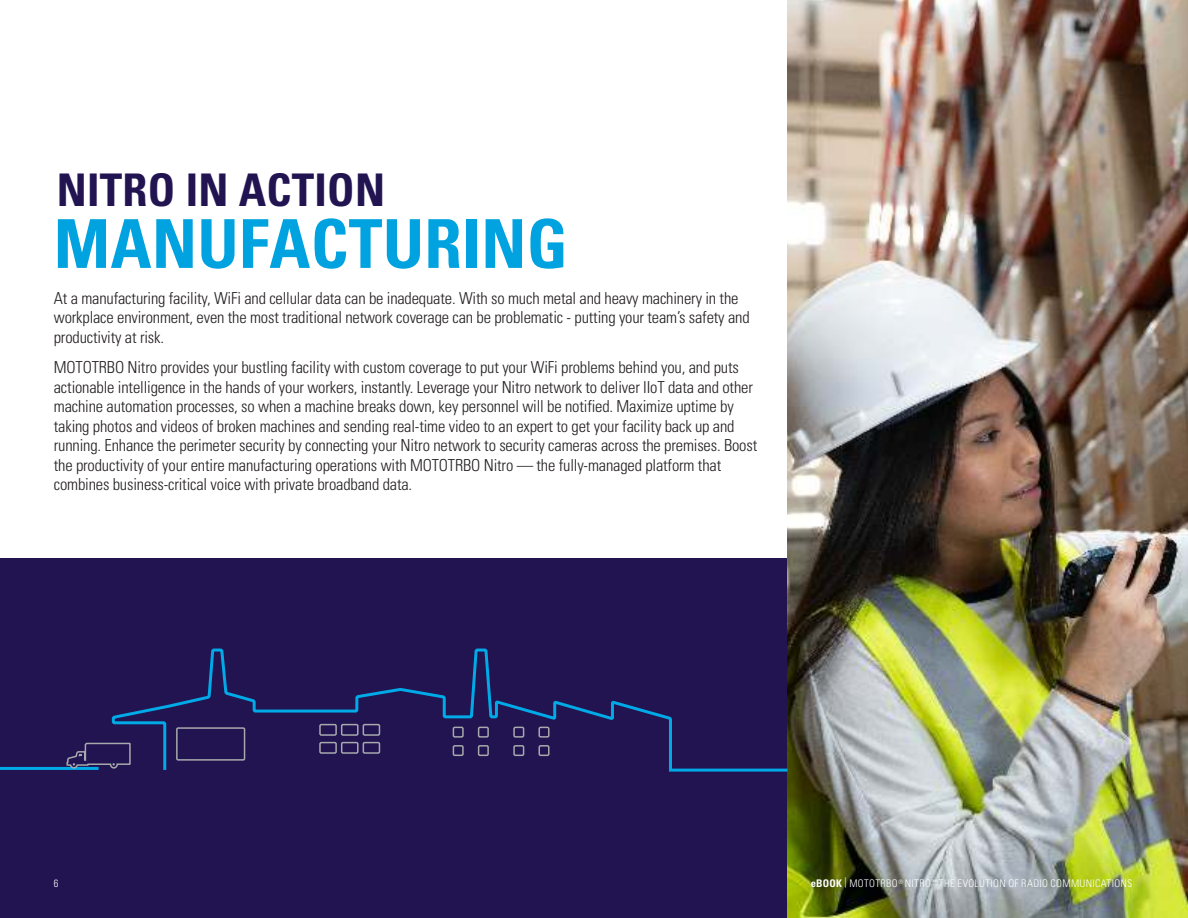
<style>
.page{position:relative;width:1188px;height:918px;background:#fff}
.page>*{position:absolute;margin:0;border:0;box-sizing:border-box;transform-origin:0 0}
.t1{font:700 condensed 67.5px "Univers";letter-spacing:.005em;color:#00a3e0}
.t2{font:700 condensed 45px "Univers";letter-spacing:.005em;color:#221351}
.t3{font:300 condensed 16.5px/19.5px "Univers";letter-spacing:-.01em;color:#231f20}
.t4{font:300 condensed 10.5px "Univers";letter-spacing:.035em;color:#fff}
.s1{font-weight:700}
</style>
<div class="page">
<div style="left:0;top:558px;width:787px;height:360px;background:#221351"></div>
<svg style="left:131px;top:648px;width:542px;height:122px"></svg>
<div style="left:176px;top:727px;width:69px;height:34px;border:2px solid #a7a9ac"></div>
<div style="left:319px;top:742px;width:18px;height:12px;border:2px solid #a7a9ac"></div>
<div style="left:319px;top:724px;width:18px;height:12px;border:2px solid #a7a9ac"></div>
<div style="left:341px;top:742px;width:18px;height:12px;border:2px solid #a7a9ac"></div>
<div style="left:341px;top:724px;width:18px;height:12px;border:2px solid #a7a9ac"></div>
<div style="left:363px;top:742px;width:17px;height:12px;border:2px solid #a7a9ac"></div>
<div style="left:363px;top:724px;width:17px;height:12px;border:2px solid #a7a9ac"></div>
<div style="left:453px;top:745px;width:11px;height:11px;border:2px solid #a7a9ac"></div>
<div style="left:453px;top:727px;width:11px;height:11px;border:2px solid #a7a9ac"></div>
<div style="left:478px;top:745px;width:11px;height:11px;border:2px solid #a7a9ac"></div>
<div style="left:478px;top:727px;width:11px;height:11px;border:2px solid #a7a9ac"></div>
<div style="left:513px;top:745px;width:11px;height:11px;border:2px solid #a7a9ac"></div>
<div style="left:513px;top:727px;width:11px;height:11px;border:2px solid #a7a9ac"></div>
<div style="left:539px;top:745px;width:11px;height:11px;border:2px solid #a7a9ac"></div>
<div style="left:539px;top:727px;width:11px;height:11px;border:2px solid #a7a9ac"></div>
<svg style="left:0;top:712px;width:131px;height:58px"></svg>
<img style="left:787px;top:0;width:401px;height:918px">
<hr style="left:669px;top:769px;width:119px;height:3px;background:#00aae7">
<h2 class="t2" style="left:57px;top:173px;width:330px">NITRO IN ACTION</h2>
<h1 class="t1" style="left:54px;top:218px;width:516px">MANUFACTURING</h1>
<p class="t3" style="left:54px;top:290px;width:697px">At a manufacturing facility, WiFi and cellular data can be inadequate. With so much metal and heavy machinery in the workplace environment, even the most traditional network coverage can be problematic - putting your team’s safety and productivity at risk.</p>
<p class="t3" style="left:54px;top:359px;width:705px">MOTOTRBO Nitro provides your bustling facility with custom coverage to put your WiFi problems behind you, and puts actionable intelligence in the hands of your workers, instantly. Leverage your Nitro network to deliver IIoT data and other machine automation processes, so when a machine breaks down, key personnel will be notified. Maximize uptime by taking photos and videos of broken machines and sending real-time video to an expert to get your facility back up and running. Enhance the perimeter security by connecting your Nitro network to security cameras across the premises. Boost the productivity of your entire manufacturing operations with MOTOTRBO Nitro — the fully-managed platform that combines business-critical voice with private broadband data.</p>
<p class="t4" style="left:54px;top:879px;width:6px">6</p>
<p class="t4" style="left:811px;top:879px;width:323px"><span class="s1">eBOOK</span> | MOTOTRBO<sup>®</sup> NITRO<sup>™</sup> THE EVOLUTION OF RADIO COMMUNICATIONS</p>
</div>
